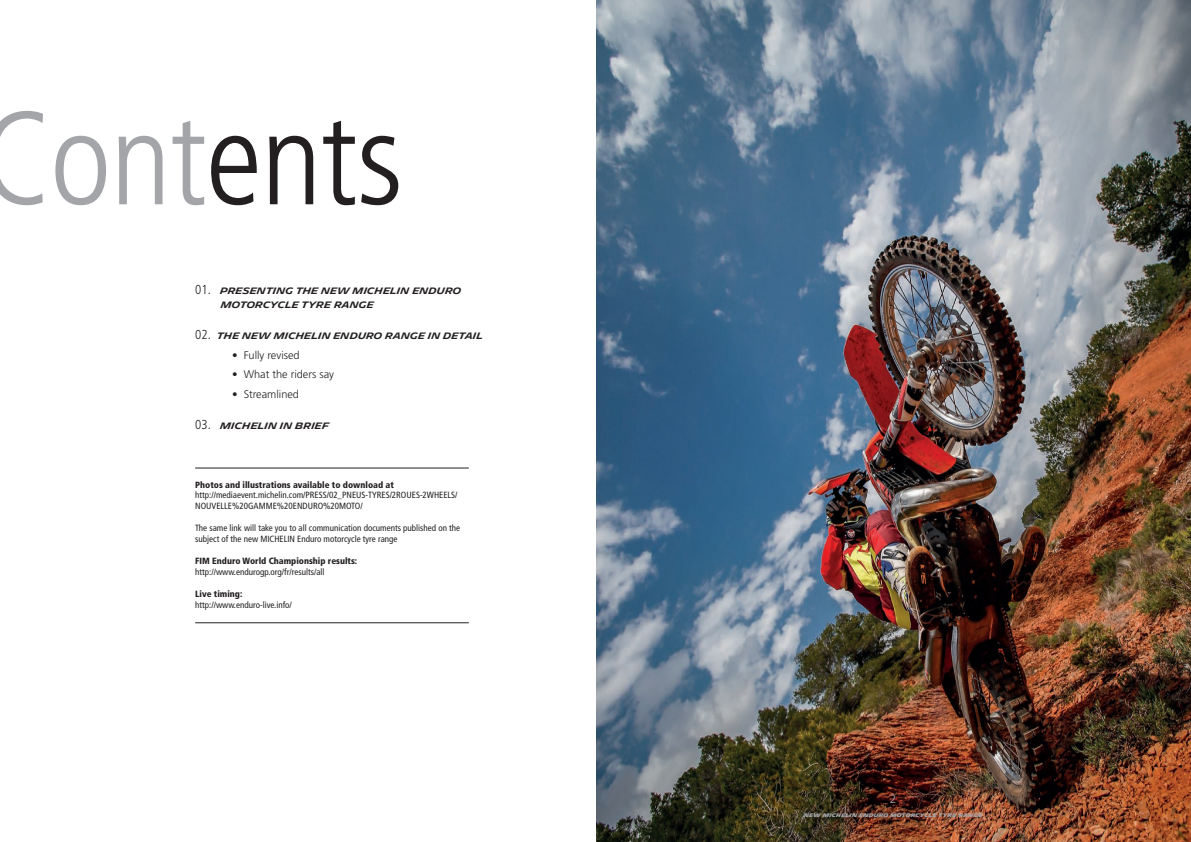
<style>
.page{position:relative;width:1191px;height:842px;background:#fff}
.page>*{position:absolute;margin:0;border:0;box-sizing:border-box;transform-origin:0 0}
.t1{font:300 condensed 132.5px "Frutiger";letter-spacing:-.01em;color:#a4a5a9}
.t2{font:300 12px "Frutiger";color:#a4a5a9}
.t3{font:300 11px "Frutiger";color:#231f20}
.t4{font:condensed 9px/10.8px "Frutiger";color:#231f20}
.t5{font:600 9px/14px "Michelin";color:#231f20}
.t6{font:900 condensed 9px "Frutiger";color:#231f20}
.t7{font:700 5px "Michelin";letter-spacing:.03em;color:#a4a5a9}
.s1{color:#231f20}
.s2{font-family:"Frutiger";font-weight:300;font-stretch:condensed;font-size:13px}
</style>
<div class="page">
<img style="left:596px;top:0;width:595px;height:842px">
<hr style="left:195px;top:468px;width:274px;height:1px;background:#231f20">
<hr style="left:195px;top:622px;width:274px;height:1px;background:#231f20">
<h1 class="t1" style="left:-20px;top:83px;width:424px">Cont<span class="s1">ents</span></h1>
<p class="t5" style="left:221px;top:284px;width:242px;text-indent:-26px"><span class="s2">01.</span> PRESENTING THE NEW MICHELIN ENDURO<br>MOTORCYCLE TYRE RANGE</p>
<p class="t5" style="left:195px;top:329px;width:289px"><span class="s2">02.</span> THE NEW MICHELIN ENDURO RANGE IN DETAIL</p>
<p class="t3" style="left:232px;top:349px;width:69px">• Fully revised</p>
<p class="t3" style="left:232px;top:368px;width:104px">• What the riders say</p>
<p class="t3" style="left:232px;top:388px;width:69px">• Streamlined</p>
<p class="t5" style="left:195px;top:419px;width:135px"><span class="s2">03.</span> MICHELIN IN BRIEF</p>
<p class="t6" style="left:195px;top:479px;width:200px">Photos and illustrations available to download at</p>
<p class="t4" style="left:195px;top:490px;width:264px">http://mediaevent.michelin.com/PRESS/02_PNEUS-TYRES/2ROUES-2WHEELS/<br>NOUVELLE%20GAMME%20ENDURO%20MOTO/</p>
<p class="t4" style="left:195px;top:523px;width:266px">The same link will take you to all communication documents published on the subject of the new MICHELIN Enduro motorcycle tyre range</p>
<p class="t6" style="left:195px;top:556px;width:164px">FIM Enduro World Championship results:</p>
<p class="t4" style="left:195px;top:566px;width:131px">http://www.endurogp.org/fr/results/all</p>
<p class="t6" style="left:195px;top:589px;width:49px">Live timing:</p>
<p class="t4" style="left:195px;top:599px;width:98px">http://www.enduro-live.info/</p>
<h2 class="t2" style="left:890px;top:792px;width:8px">2</h2>
<p class="t7" style="left:804px;top:812px;width:180px">NEW MICHELIN ENDURO MOTORCYCLE TYRE RANGE</p>
</div>
